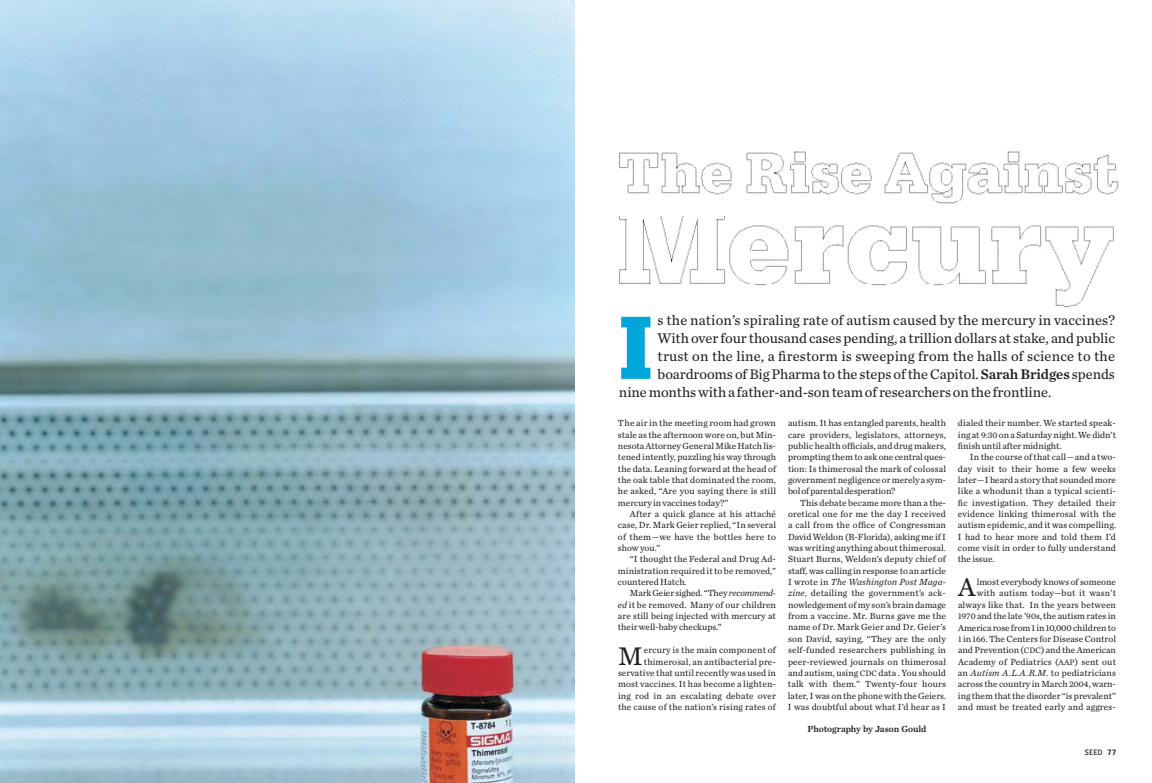
<style>
.page{position:relative;width:1152px;height:783px;background:#fff}
.page>*{position:absolute;margin:0;border:0;box-sizing:border-box;transform-origin:0 0}
.t1{font:900 94.4px "Serifa BT";color:#00a5d9}
.t2{font:26.7px "Chronicle Text O2";color:#231f20}
.t3{font:14.5px "Chronicle Text O2";letter-spacing:-.005em;color:#231f20}
.t4{font:9.2px/11.3px "Chronicle Text O2";letter-spacing:.005em;color:#231f20;text-align:justify}
.t5{font:600 9.2px "Chronicle Text O3";color:#231f20}
.t6{font:8.5px "Gak Sans";color:#231f20}
.s1{font-family:"Chronicle Text O3";font-weight:600}
.s2{font-style:italic}
.s3{font-size:8.2px}
.s4{font-size:8.8px}
.s5{font-weight:700}
</style>
<div class="page">
<img style="left:0;top:0;width:575px;height:783px">
<img style="left:619px;top:219px;width:495px;height:88px">
<img style="left:619px;top:151px;width:498px;height:17px">
<img style="left:620px;top:168px;width:499px;height:36px">
<h1 class="t1" style="left:619px;top:312px;width:35px">I</h1>
<h3 class="t3" style="left:658px;top:314px;width:459px">s the nation’s spiraling rate of autism caused by the mercury in vaccines?</h3>
<h3 class="t3" style="left:658px;top:332px;width:459px">With over four thousand cases pending, a trillion dollars at stake, and public</h3>
<h3 class="t3" style="left:658px;top:350px;width:459px">trust on the line, a firestorm is sweeping from the halls of science to the</h3>
<h3 class="t3" style="left:658px;top:368px;width:459px">boardrooms of Big Pharma to the steps of the Capitol. <span class="s1">Sarah Bridges</span> spends</h3>
<h3 class="t3" style="left:619px;top:386px;width:434px">nine months with a father-and-son team of researchers on the frontline.</h3>
<p class="t4" style="left:618px;top:418px;width:160px">The air in the meeting room had grown stale as the afternoon wore on, but Min&shy;nesota Attorney General Mike Hatch lis&shy;tened intently, puzzling his way through the data. Leaning forward at the head of the oak table that dominated the room, he asked, “Are you saying there is still mercury in vaccines today?”</p>
<p class="t4" style="left:618px;top:509px;width:160px;text-indent:12px">After a quick glance at his attaché case, Dr. Mark Geier replied, “In several of them—we have the bottles here to show you.”</p>
<p class="t4" style="left:618px;top:555px;width:160px;text-indent:12px">“I thought the Federal and Drug Ad&shy;ministration required it to be removed,” countered Hatch.</p>
<p class="t4" style="left:618px;top:589px;width:160px;text-indent:12px">Mark Geier sighed. “They <span class="s2">recommend&shy;ed</span> it be removed. Many of our children are still being injected with mercury at their well-baby checkups.”</p>
<h2 class="t2" style="left:618px;top:645px;width:26px">M</h2>
<p class="t4" style="left:618px;top:645px;width:160px;text-align:right">ercury is the main component of thimerosal, an antibacterial pre&shy;servative that until recently was used in most vaccines. It has become a lighten&shy;ing rod in an escalating debate over the cause of the nation’s rising rates of</p>
<p class="t4" style="left:788px;top:418px;width:160px">autism. It has entangled parents, health care providers, legislators, attorneys, public health officials, and drug makers, prompting them to ask one central ques&shy;tion: Is thimerosal the mark of colossal government negligence or merely a sym&shy;bol of parental desperation?</p>
<p class="t4" style="left:788px;top:498px;width:160px;text-indent:12px">This debate became more than a the&shy;oretical one for me the day I received a call from the office of Congressman David Weldon (R-Florida), asking me if I was writing anything about thimerosal.<br>Stuart Burns, Weldon’s deputy chief of staff, was calling in response to an article I wrote in <span class="s2">The Washington Post Maga&shy;zine</span>, detailing the government’s ack&shy;nowledgement of my son’s brain damage from a vaccine. Mr. Burns gave me the name of Dr. Mark Geier and Dr. Geier’s son David, saying, “They are the only self-funded researchers publishing in peer-reviewed journals on thimerosal and autism, using <span class="s3">CDC</span> data . You should talk with them.” Twenty-four hours later, I was on the phone with the Geiers.<br>I was doubtful about what I’d hear as I</p>
<p class="t5" style="left:807px;top:725px;width:121px">Photography by Jason Gould</p>
<p class="t4" style="left:958px;top:418px;width:160px">dialed their number. We started speak&shy;ing at <span class="s4">9:30</span> on a Saturday night. We didn’t finish until after midnight.</p>
<p class="t4" style="left:958px;top:452px;width:160px;text-indent:12px">In the course of that call—and a two&shy;day visit to their home a few weeks later—I heard a story that sounded more like a whodunit than a typical scienti&shy;fic investigation. They detailed their evidence linking thimerosal with the autism epidemic, and it was compelling.<br>I had to hear more and told them I’d come visit in order to fully understand the issue.</p>
<h2 class="t2" style="left:958px;top:577px;width:19px">A</h2>
<p class="t4" style="left:958px;top:577px;width:160px;text-align:right">lmost everybody knows of someone with autism today—but it wasn’t always like that. In the years between <span class="s4">1970</span> and the late ’<span class="s4">90</span>s,the autism rates in America rose from 1 in 10,000 children to <span class="s4">1</span> in <span class="s4">166</span>. The Centers for Disease Control and Prevention (<span class="s3">CDC</span>) and the American Academy of Pediatrics (<span class="s3">AAP</span>) sent out an <span class="s2">Autism A.L.A.R.M</span>. to pediatricians across the country in March <span class="s4">2004</span>, warn&shy;ing them that the disorder “is prevalent” and must be treated early and aggres-</p>
<p class="t6" style="left:1085px;top:750px;width:33px">SEED <span class="s5">77</span></p>
</div>
